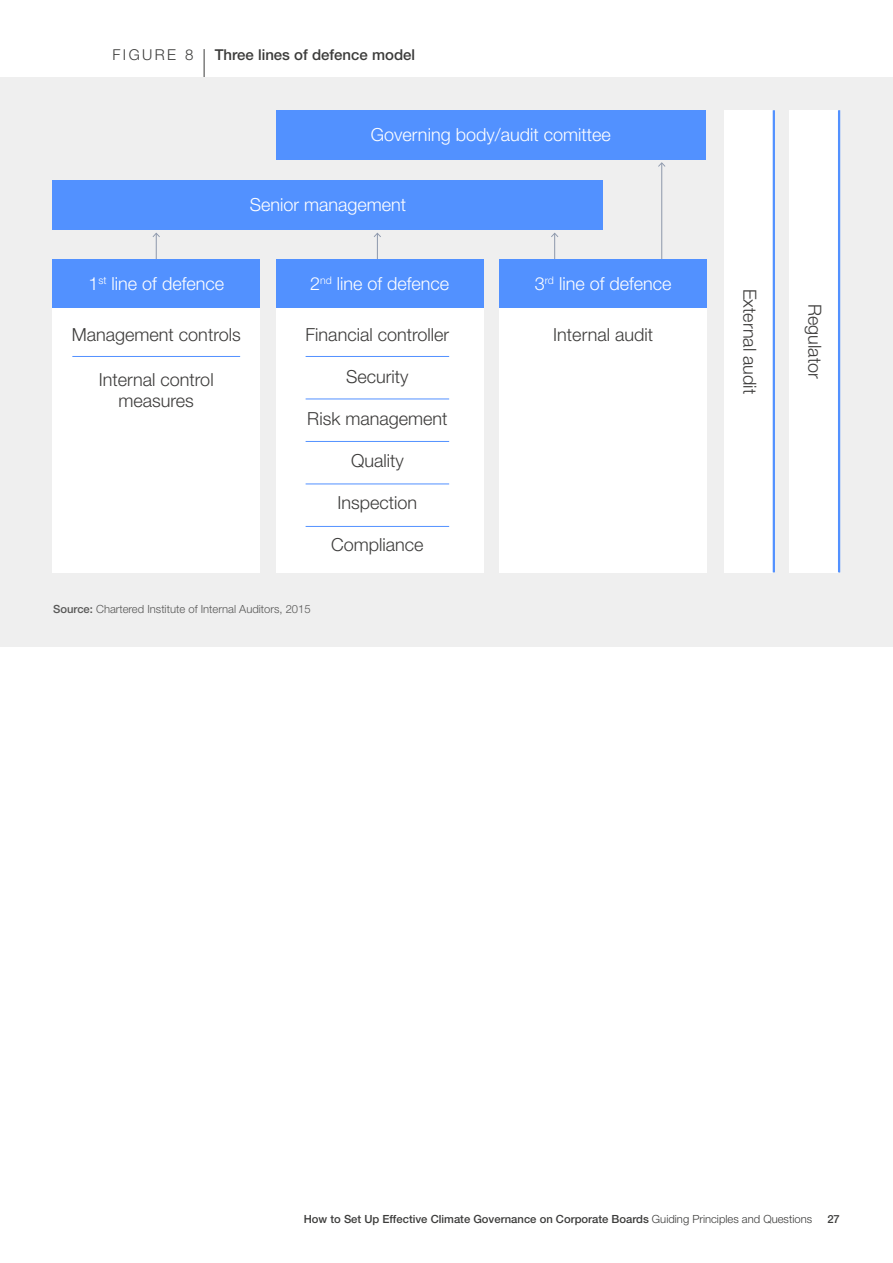
<style>
.page{position:relative;width:893px;height:1263px;background:#fff}
.page>*{position:absolute;margin:0;border:0;box-sizing:border-box;transform-origin:0 0}
.t1{font:300 18px/21px "Helvetica Neue LT Pro";color:#3d3c3b;text-align:center}
.t2{font:300 18px "Helvetica Neue LT Pro";color:#fff}
.t3{font:500 15px "Helvetica Neue LT Pro";color:#3c3c3b}
.t4{font:300 15px "Helvetica Neue LT Pro";letter-spacing:.16em;color:#3c3c3b}
.t5{font:500 11.25px "Helvetica Neue LT Pro";color:#3c3c3b}
.t6{font:300 11.25px "Helvetica Neue LT Pro";color:#575756}
.s1{font-weight:500}
.s2{font-weight:300}
</style>
<div class="page">
<hr style="left:204px;top:49px;width:1px;height:580px;background:#3c3c3b">
<div style="left:0;top:77px;width:893px;height:569px;background:#efefef"></div>
<div style="left:276px;top:111px;width:430px;height:49px;background:#5291ff"></div>
<div style="left:724px;top:110px;width:50px;height:462px;background:#fff"></div>
<div style="left:53px;top:181px;width:550px;height:49px;background:#5291ff"></div>
<hr style="left:156px;top:234px;width:1px;height:30px;background:#8c97ab">
<svg style="left:153px;top:233px;width:7px;height:4px"></svg>
<hr style="left:377px;top:234px;width:1px;height:30px;background:#8c97ab">
<svg style="left:374px;top:233px;width:7px;height:4px"></svg>
<hr style="left:554px;top:234px;width:1px;height:30px;background:#8c97ab">
<svg style="left:551px;top:233px;width:7px;height:4px"></svg>
<hr style="left:661px;top:163px;width:1px;height:101px;background:#8c97ab">
<svg style="left:658px;top:162px;width:7px;height:5px"></svg>
<div style="left:53px;top:259px;width:207px;height:313px;background:#fff"></div>
<div style="left:276px;top:259px;width:207px;height:313px;background:#fff"></div>
<div style="left:500px;top:259px;width:207px;height:313px;background:#fff"></div>
<hr style="left:72px;top:356px;width:168px;height:1px;background:#5291ff">
<hr style="left:306px;top:356px;width:143px;height:1px;background:#5291ff">
<hr style="left:306px;top:399px;width:143px;height:1px;background:#5291ff">
<hr style="left:306px;top:441px;width:143px;height:1px;background:#5291ff">
<hr style="left:306px;top:484px;width:143px;height:1px;background:#5291ff">
<hr style="left:306px;top:526px;width:143px;height:1px;background:#5291ff">
<div style="left:53px;top:259px;width:207px;height:49px;background:#5291ff"></div>
<div style="left:276px;top:259px;width:207px;height:49px;background:#5291ff"></div>
<div style="left:500px;top:259px;width:207px;height:49px;background:#5291ff"></div>
<hr style="left:773px;top:110px;width:2px;height:462px;background:#5291ff">
<div style="left:790px;top:110px;width:49px;height:462px;background:#fff"></div>
<hr style="left:838px;top:110px;width:2px;height:462px;background:#5291ff">
<p class="t4" style="left:112px;top:45px;width:82px">FIGURE 8</p>
<p class="t3" style="left:215px;top:45px;width:202px">Three lines of defence model</p>
<p class="t2" style="left:371px;top:124px;width:241px">Governing body/audit comittee</p>
<p class="t2" style="left:250px;top:194px;width:158px">Senior management</p>
<p class="t2" style="left:88px;top:273px;width:137px">1<sup>st</sup> line of defence</p>
<p class="t2" style="left:310px;top:273px;width:141px">2<sup>nd</sup> line of defence</p>
<p class="t2" style="left:535px;top:273px;width:138px">3<sup>rd</sup> line of defence</p>
<p class="t1" style="left:72px;top:324px;width:170px">Management controls</p>
<p class="t1" style="left:553px;top:324px;width:101px">Internal audit</p>
<p class="t1" style="left:99px;top:369px;width:116px">Internal control measures</p>
<p class="t1" style="left:306px;top:324px;width:145px">Financial controller</p>
<p class="t1" style="left:346px;top:366px;width:64px">Security</p>
<p class="t1" style="left:307px;top:408px;width:142px">Risk management</p>
<p class="t1" style="left:351px;top:450px;width:54px">Quality</p>
<p class="t1" style="left:337px;top:492px;width:81px">Inspection</p>
<p class="t1" style="left:331px;top:534px;width:94px">Compliance</p>
<p class="t6" style="left:53px;top:602px;width:259px"><span class="s1">Source:</span> Chartered Institute of Internal Auditors, 2015</p>
<p class="t1" style="left:761px;top:289px;width:107px;rotate:90deg">External audit</p>
<p class="t1" style="left:826px;top:304px;width:76px;rotate:90deg">Regulator</p>
<p class="t5" style="left:304px;top:1212px;width:510px">How to Set Up Effective Climate Governance on Corporate Boards <span class="s2">Guiding Principles and Questions</span></p>
<p class="t5" style="left:827px;top:1212px;width:14px">27</p>
</div>
